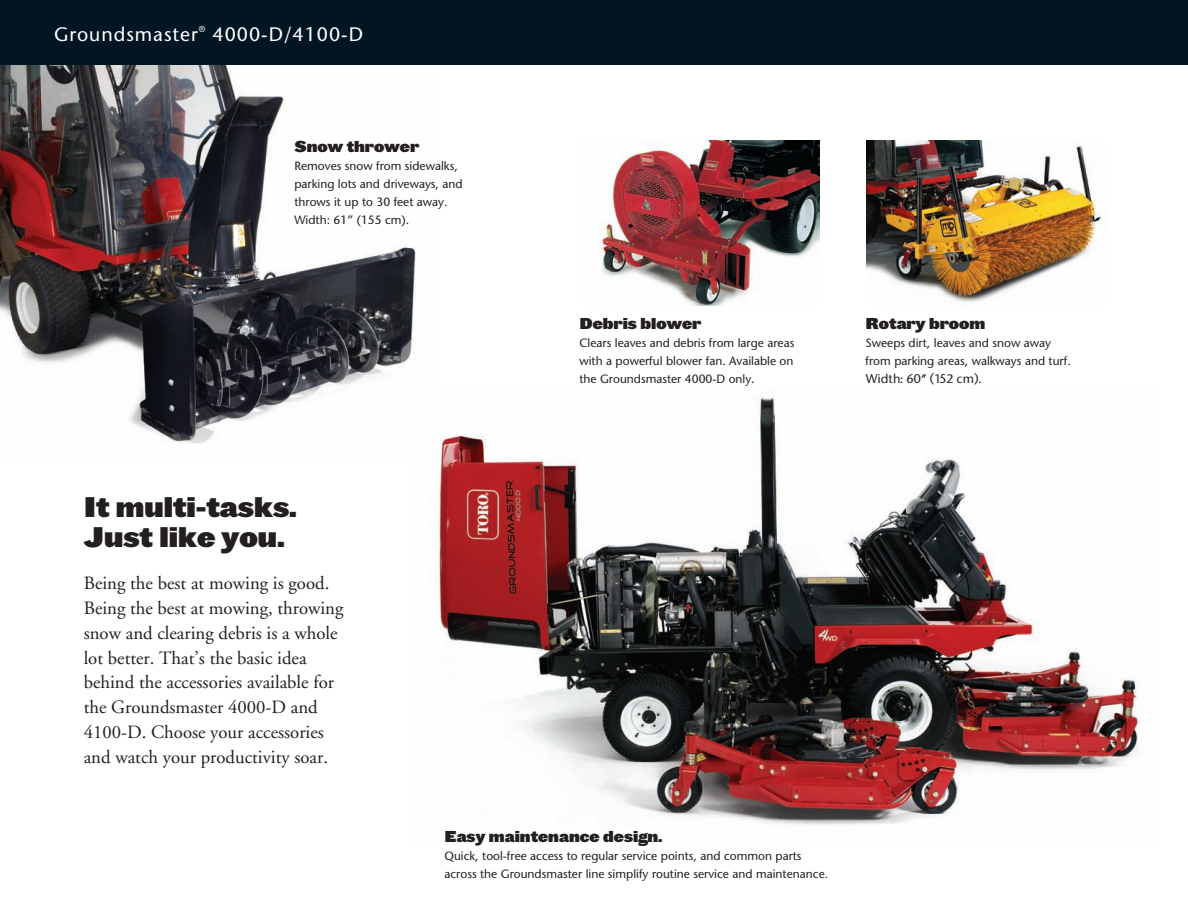
<style>
.page{position:relative;width:1188px;height:918px;background:#fff}
.page>*{position:absolute;margin:0;border:0;box-sizing:border-box;transform-origin:0 0}
.t1{font:27px/30px "Leviathan HTF Black";color:#231f20}
.t2{font:19.5px "Stone Sans";letter-spacing:.05em;color:#fff}
.t3{font:18.75px/24.8px "Adobe Garamond";color:#231f20}
.t4{font:15px "Leviathan HTF Black";color:#231f20}
.t5{font:12px/18px "Stone Sans";color:#231f20}
.t6{font:500 12px "Stone Sans";color:#231f20}
.t7{font:8.7px "Stone Sans";color:#fff}
.s1{font-weight:500}
</style>
<div class="page">
<img style="left:0;top:65px;width:416px;height:379px">
<div style="left:0;top:0;width:1188px;height:65px;background:#011622"></div>
<img style="left:414px;top:383px;width:725px;height:442px">
<img style="left:866px;top:140px;width:236px;height:162px">
<img style="left:598px;top:140px;width:221px;height:166px">
<h2 class="t2" style="left:54px;top:23px;width:145px">Groundsmaster</h2>
<p class="t7" style="left:199px;top:24px;width:8px">®</p>
<h2 class="t2" style="left:213px;top:23px;width:152px">4000-D/4100-D</h2>
<p class="t4" style="left:294px;top:137px;width:126px">Snow thrower</p>
<p class="t5" style="left:294px;top:157px;width:170px">Removes snow from sidewalks, parking lots and driveways, and throws it up to 30 feet away.<br>Width: 61” (155 cm).</p>
<p class="t4" style="left:579px;top:314px;width:124px">Debris blower</p>
<p class="t5" style="left:579px;top:334px;width:216px;text-align:justify">Clears leaves and debris from large areas with a powerful blower fan. Available on the Groundsmaster 4000-D only<span class="s1">.</span></p>
<p class="t4" style="left:866px;top:314px;width:121px">Rotary broom</p>
<p class="t5" style="left:866px;top:334px;width:207px">Sweeps dirt, leaves and snow away from parking areas, walkways and turf.</p>
<p class="t6" style="left:866px;top:371px;width:117px">Width: 60” (152 cm).</p>
<h1 class="t1" style="left:84px;top:492px;width:215px">It multi-tasks.<br>Just like you.</h1>
<p class="t3" style="left:84px;top:572px;width:261px">Being the best at mowing is good.<br>Being the best at mowing, throwing snow and clearing debris is a whole lot better. That’s the basic idea behind the accessories available for the Groundsmaster 4000-D and 4100-D. Choose your accessories and watch your productivity soar.</p>
<p class="t4" style="left:445px;top:827px;width:219px">Easy maintenance design.</p>
<p class="t5" style="left:445px;top:847px;width:385px">Quick, tool-free access to regular service points, and common parts across the Groundsmaster line simplify routine service and maintenance.</p>
</div>
